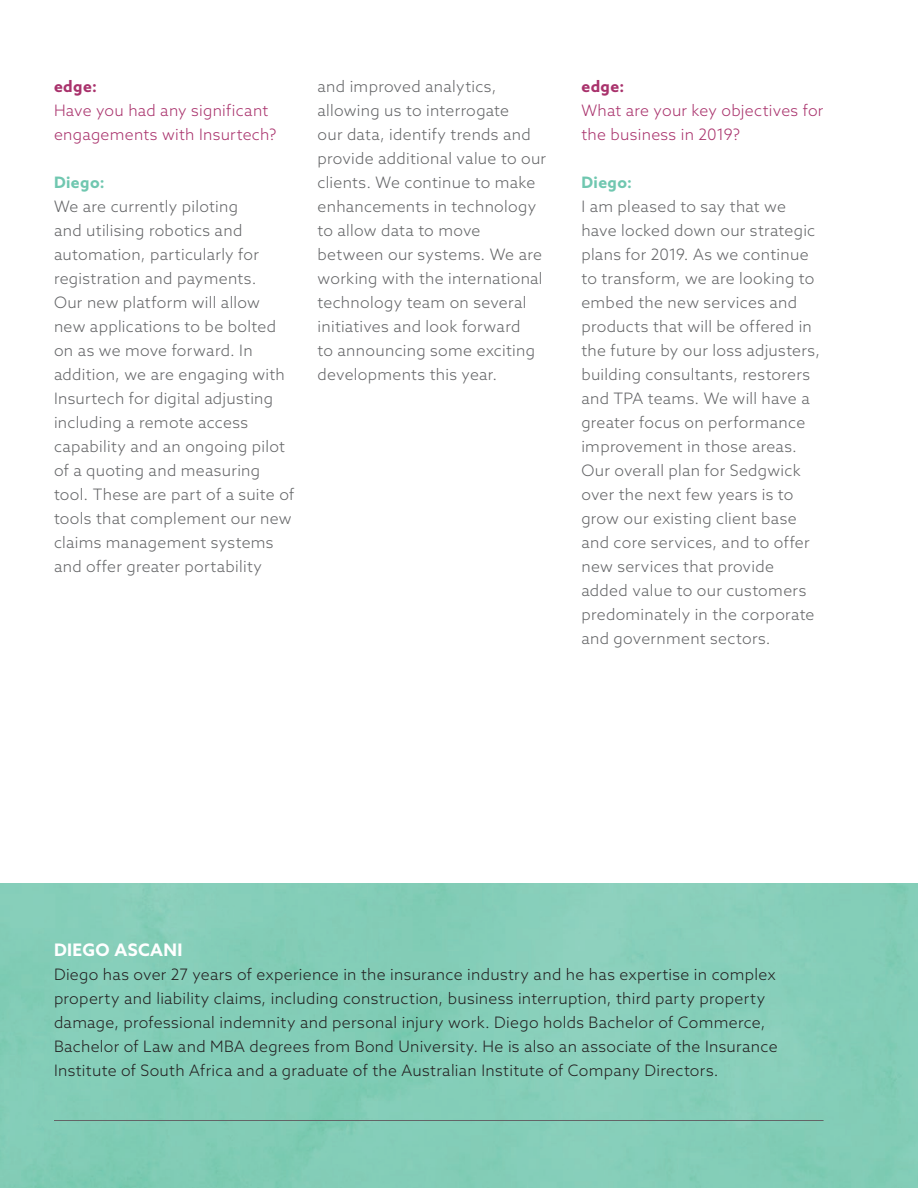
<style>
.page{position:relative;width:918px;height:1188px;background:#fff}
.page>*{position:absolute;margin:0;border:0;box-sizing:border-box;transform-origin:0 0}
.Section_Header{font:700 17.25px "Azo Sans";letter-spacing:.02em;color:#fff}
.Body_Copy{font:300 15.75px/24px "Azo Sans";letter-spacing:.02em;color:#636466}
.Body_Copy-2{font:300 15.75px/24px "Azo Sans";letter-spacing:.02em;color:#231f20}
.Body_Copy-3{font:300 15.75px/24px "Azo Sans";letter-spacing:.015em;color:#a9326c}
.Body_Copy-4{font:700 15.75px "Azo Sans";letter-spacing:.025em;color:#70c7b0}
.Body_Copy-5{font:700 15.75px "Azo Sans";letter-spacing:.025em;color:#a9326c}
</style>
<div class="page">
<hr style="left:54px;top:1120px;width:770px;height:1px;background:#636466">
<p class="Body_Copy-5" style="left:54px;top:75px;width:44px">edge:</p>
<p class="Body_Copy-3" style="left:54px;top:98px;width:224px">Have you had any significant engagements with Insurtech?</p>
<p class="Body_Copy-4" style="left:54px;top:171px;width:52px">Diego:</p>
<p class="Body_Copy" style="left:54px;top:194px;width:207px">We are currently piloting and utilising robotics and automation, particularly for registration and payments.</p>
<p class="Body_Copy" style="left:54px;top:290px;width:242px">Our new platform will allow new applications to be bolted on as we move forward. In addition, we are engaging with<br>Insurtech for digital adjusting including a remote access capability and an ongoing pilot of a quoting and measuring tool. These are part of a suite of tools that complement our new claims management systems and offer greater portability</p>
<p class="Body_Copy" style="left:318px;top:74px;width:230px">and improved analytics, allowing us to interrogate<br>our data, identify trends and provide additional value to our clients. We continue to make enhancements in technology to allow data to move between our systems. We are working with the international technology team on several initiatives and look forward<br>to announcing some exciting developments this year.</p>
<p class="Body_Copy-5" style="left:581px;top:75px;width:44px">edge:</p>
<p class="Body_Copy-3" style="left:581px;top:98px;width:244px">What are your key objectives for the business in 2019?</p>
<p class="Body_Copy-4" style="left:581px;top:171px;width:52px">Diego:</p>
<p class="Body_Copy" style="left:581px;top:194px;width:240px">I am pleased to say that we have locked down our strategic plans for 2019. As we continue to transform, we are looking to embed the new services and products that will be offered in the future by our loss adjusters, building consultants, restorers and TPA teams. We will have a greater focus on performance improvement in those areas.<br>Our overall plan for Sedgwick over the next few years is to grow our existing client base and core services, and to offer new services that provide added value to our customers predominately in the corporate and government sectors.</p>
<p class="Section_Header" style="left:54px;top:938px;width:130px">DIEGO ASCANI</p>
<p class="Body_Copy-2" style="left:54px;top:962px;width:725px">Diego has over 27 years of experience in the insurance industry and he has expertise in complex property and liability claims, including construction, business interruption, third party property damage, professional indemnity and personal injury work. Diego holds Bachelor of Commerce, Bachelor of Law and MBA degrees from Bond University. He is also an associate of the Insurance Institute of South Africa and a graduate of the Australian Institute of Company Directors.</p>
</div>
